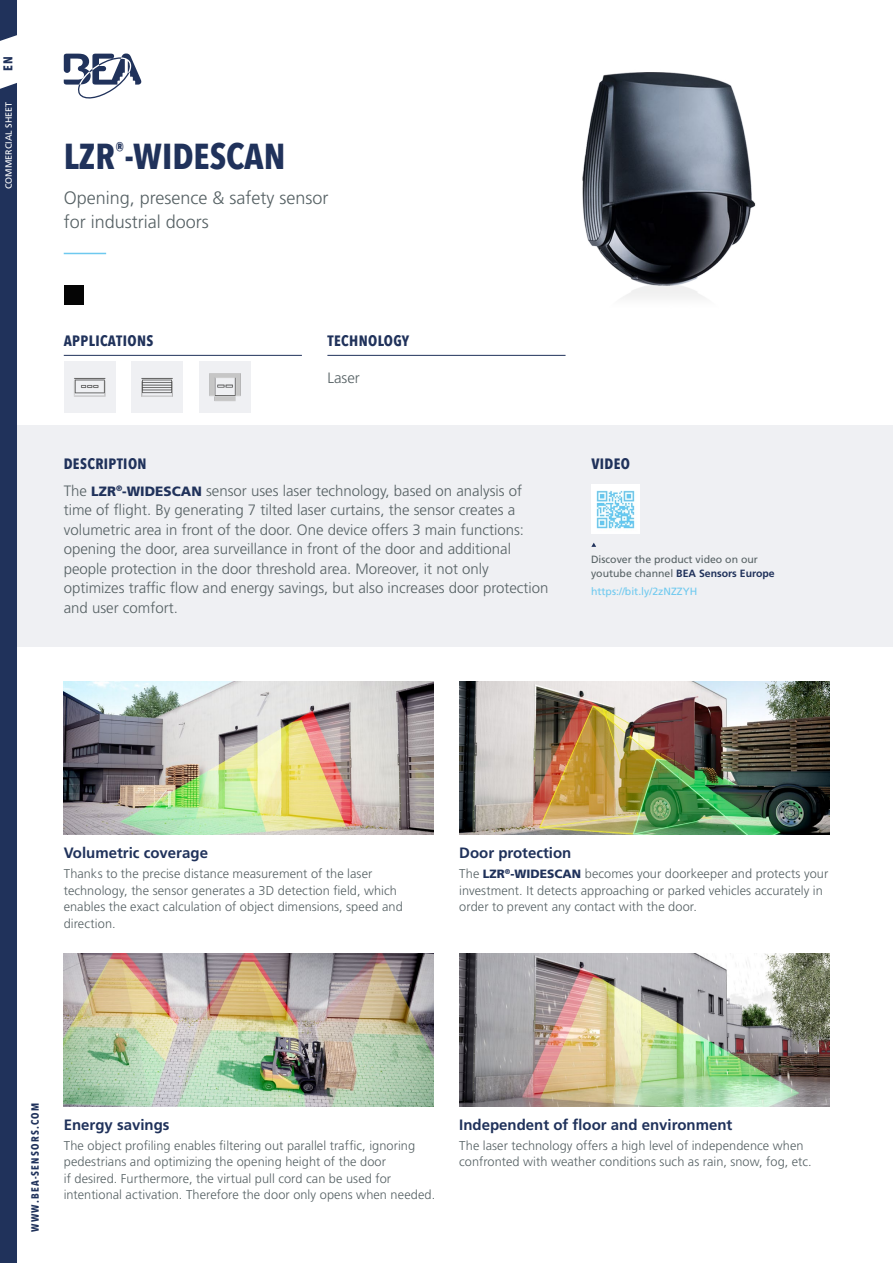
<style>
.page{position:relative;width:893px;height:1263px;background:#fff}
.page>*{position:absolute;margin:0;border:0;box-sizing:border-box;transform-origin:0 0}
.t1{font:700 36px "Avenir Next Condensed";color:#20325b}
.t2{font:300 18px/24px "Frutiger LT Std";color:#566164}
.t3{font:300 15px/19.5px "Frutiger LT Std";color:#566164}
.t4{font:700 15px "Frutiger LT Std";color:#20325b}
.t5{font:700 15px "Avenir Next Condensed";letter-spacing:.025em;color:#20325b}
.t6{font:300 12.75px/16.5px "Frutiger LT Std";letter-spacing:.005em;color:#566164}
.t7{font:700 12.75px "Avenir Next Condensed";color:#20325b}
.t8{font:10.5px/13.5px "Frutiger LT Std";color:#566164}
.t9{font:10.5px "Frutiger LT Std";color:#6ec9ef}
.t10{font:700 10.5px "Avenir Next Condensed";letter-spacing:.12em;color:#20325b}
.t11{font:9px "Frutiger LT Std";color:#fff}
.s1{font-weight:900;font-size:13.5px;color:#20325b}
.s2{font-weight:700;color:#20325b}
.s3{font-weight:900;font-size:12px;color:#20325b}
</style>
<div class="page">
<div style="left:17px;top:425px;width:876px;height:221px;background:#eff0f3"></div>
<div style="left:0;top:83px;width:17px;height:1180px;background:#20325b"></div>
<svg style="left:0;top:0;width:17px;height:41px"></svg>
<svg style="left:64px;top:54px;width:77px;height:45px"></svg>
<svg style="left:591px;top:543px;width:5px;height:4px"></svg>
<div style="left:64px;top:285px;width:20px;height:20px;background:#050505"></div>
<img style="left:591px;top:485px;width:49px;height:49px">
<img style="left:64px;top:682px;width:370px;height:153px">
<img style="left:459px;top:682px;width:370px;height:153px">
<img style="left:459px;top:953px;width:370px;height:153px">
<img style="left:64px;top:953px;width:370px;height:153px">
<img style="left:64px;top:362px;width:51px;height:51px">
<img style="left:132px;top:362px;width:51px;height:51px">
<img style="left:199px;top:362px;width:51px;height:51px">
<img style="left:582px;top:72px;width:174px;height:226px">
<hr style="left:64px;top:253px;width:42px;height:1px;background:#6ec9ef">
<hr style="left:327px;top:355px;width:239px;height:1px;background:#20325b">
<hr style="left:64px;top:355px;width:238px;height:1px;background:#20325b">
<p class="t7" style="left:0;top:71px;width:16px;rotate:-90deg">EN</p>
<p class="t11" style="left:4px;top:189px;width:89px;rotate:-90deg">COMMERCIAL SHEET</p>
<h1 class="t1" style="left:64px;top:134px;width:223px">LZR<sup>®</sup>-WIDESCAN</h1>
<h2 class="t2" style="left:64px;top:186px;width:266px">Opening, presence &amp; safety sensor for industrial doors</h2>
<p class="t5" style="left:64px;top:331px;width:91px">APPLICATIONS</p>
<p class="t5" style="left:327px;top:331px;width:83px">TECHNOLOGY</p>
<p class="t3" style="left:327px;top:368px;width:34px">Laser</p>
<p class="t5" style="left:64px;top:454px;width:84px">DESCRIPTION</p>
<p class="t5" style="left:591px;top:454px;width:40px">VIDEO</p>
<p class="t3" style="left:64px;top:481px;width:486px">The <span class="s1">LZR</span><sup>®</sup><span class="s1">-WIDESCAN</span> sensor uses laser technology, based on analysis of time of flight. By generating 7 tilted laser curtains, the sensor creates a volumetric area in front of the door. One device offers 3 main functions: opening the door, area surveillance in front of the door and additional people protection in the door threshold area. Moreover, it not only optimizes traffic flow and energy savings, but also increases door protection and user comfort.</p>
<p class="t8" style="left:591px;top:553px;width:185px">Discover the product video on our youtube channel <span class="s2">BEA Sensors Europe</span></p>
<p class="t9" style="left:591px;top:585px;width:108px">https://bit.ly/2zNZZYH</p>
<p class="t4" style="left:64px;top:844px;width:146px">Volumetric coverage</p>
<p class="t6" style="left:64px;top:866px;width:341px">Thanks to the precise distance measurement of the laser technology, the sensor generates a 3D detection field, which enables the exact calculation of object dimensions, speed and direction.</p>
<p class="t4" style="left:459px;top:844px;width:114px">Door protection</p>
<p class="t6" style="left:459px;top:866px;width:371px">The <span class="s3">LZR</span><sup>®</sup><span class="s3">-WIDESCAN</span> becomes your doorkeeper and protects your investment. It detects approaching or parked vehicles accurately in order to prevent any contact with the door.</p>
<p class="t10" style="left:29px;top:1232px;width:131px;rotate:-90deg">WWW.BEA-SENSORS.COM</p>
<p class="t4" style="left:64px;top:1116px;width:107px">Energy savings</p>
<p class="t6" style="left:64px;top:1137px;width:373px">The object profiling enables filtering out parallel traffic, ignoring pedestrians and optimizing the opening height of the door<br>if desired. Furthermore, the virtual pull cord can be used for intentional activation. Therefore the door only opens when needed.</p>
<p class="t4" style="left:459px;top:1116px;width:275px">Independent of floor and environment</p>
<p class="t6" style="left:459px;top:1137px;width:354px">The laser technology offers a high level of independence when confronted with weather conditions such as rain, snow, fog, etc.</p>
</div>
